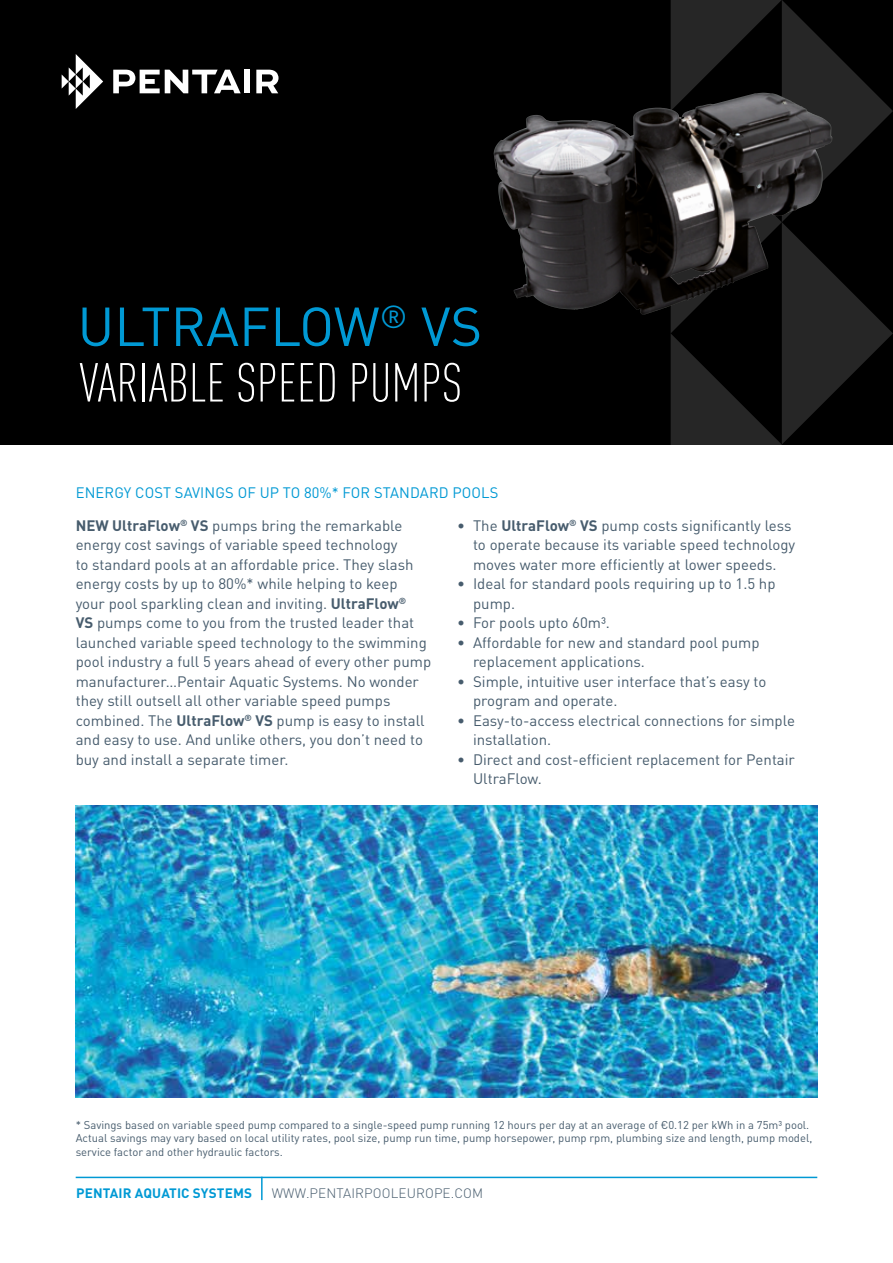
<style>
.page{position:relative;width:893px;height:1263px;background:#fff}
.page>*{position:absolute;margin:0;border:0;box-sizing:border-box;transform-origin:0 0}
.t1{font:300 condensed 54px/55.5px "DIN Pro";color:#fff}
.t2{font:54px "DIN Pro";color:#0099d4}
.t3{font:15px/19.5px "DIN Pro";color:#475c6d}
.t4{font:15px/32.7px "DIN Pro";letter-spacing:.01em;color:#0099d4}
.t5{font:300 13.5px "DIN Pro";letter-spacing:.01em;color:#475c6d}
.t6{font:700 13.5px "DIN Pro";letter-spacing:.01em;color:#0099d4}
.t7{font:11.25px/13.5px "DIN Pro";color:#475c6d}
.s1{font-weight:400;font-stretch:normal;color:#0099d4}
.s2{font-weight:700;color:#475c6d}
.s3{color:#475c6d}
.s4{font-weight:700}
</style>
<div class="page">
<div style="left:0;top:0;width:893px;height:444px;background:#000"></div>
<svg style="left:671px;top:0;width:222px;height:1000px"></svg>
<img style="left:76px;top:805px;width:741px;height:293px">
<svg style="left:62px;top:54px;width:41px;height:55px"></svg>
<svg style="left:113px;top:70px;width:128px;height:23px"></svg>
<div style="left:244px;top:70px;width:6px;height:23px;background:#fff"></div>
<svg style="left:256px;top:70px;width:23px;height:23px"></svg>
<hr style="left:76px;top:1177px;width:741px;height:1px;background:#0099d4">
<hr style="left:261px;top:1177px;width:2px;height:23px;background:#0099d4">
<svg style="left:493px;top:53px;width:400px;height:265px"></svg>
<h1 class="t1" style="left:80px;top:296px;width:404px;text-indent:126px"><span class="s1">AFLOW</span><sup>®</sup> <span class="s1">VS<br></span>VARIABLE SPEED PUMPS</h1>
<h1 class="t2" style="left:77px;top:284px;width:32px">ULTR</h1>
<p class="t4" style="left:76px;top:475px;width:423px">Ene rgy Cost Savings of up to 80%* for Standard Pools<br><span class="s2">NEW UltraFlow</span><sup>®</sup> <span class="s2">VS</span> <span class="s3">pumps bring the remarkable</span></p>
<p class="t3" style="left:76px;top:534px;width:357px">energy cost savings of variable speed technology<br>to standard pools at an affordable price. They slash energy costs by up to 80%* while helping to keep<br>your pool sparkling clean and inviting. <span class="s4">UltraFlow</span><sup>®<br></sup><span class="s4">VS</span> pumps come to you from the trusted leader that launched variable speed technology to the swimming pool industry a full 5 years ahead of every other pump manufacturer…Pentair Aquatic Systems. No wonder they still outsell all other variable speed pumps combined. The <span class="s4">UltraFlow</span><sup>®</sup> <span class="s4">VS</span> pump is easy to install and easy to use. And unlike others, you don’t need to buy and install a separate timer.</p>
<p class="t3" style="left:473px;top:514px;width:324px;text-indent:-16px">• The <span class="s4">UltraFlow</span><sup>®</sup> <span class="s4">VS</span> pump costs significantly less to operate because its variable speed technology moves water more efficiently at lower speeds.</p>
<p class="t3" style="left:473px;top:573px;width:304px;text-indent:-16px">• Ideal for standard pools requiring up to 1.5 hp pump.</p>
<p class="t3" style="left:457px;top:612px;width:154px">• For pools upto 60m³.</p>
<p class="t3" style="left:473px;top:631px;width:288px;text-indent:-16px">• Affordable for new and standard pool pump replacement applications.</p>
<p class="t3" style="left:473px;top:670px;width:295px;text-indent:-16px">• Simple, intuitive user interface that’s easy to program and operate.</p>
<p class="t3" style="left:473px;top:709px;width:323px;text-indent:-16px">• Easy-to-access electrical connections for simple installation.</p>
<p class="t3" style="left:473px;top:748px;width:323px;text-indent:-16px">• D irect and cost-efficient replacement for Pentair<br>U ltraFlow.</p>
<p class="t7" style="left:76px;top:1117px;width:738px">* Savings based on variable speed pump compared to a single-speed pump running 12 hours per day at an average of €0.12 per kWh in a 75m³ pool.<br>Actual savings may vary based on local utility rates, pool size, pump run time, pump horsepower, pump rpm, plumbing size and length, pump model, service factor and other hydraulic factors.</p>
<p class="t6" style="left:76px;top:1182px;width:177px">Pentair AQUATI C SYSTEMS</p>
<p class="t5" style="left:272px;top:1182px;width:213px">WWW.PENTAIRPOOLEUROPE.COM</p>
</div>
